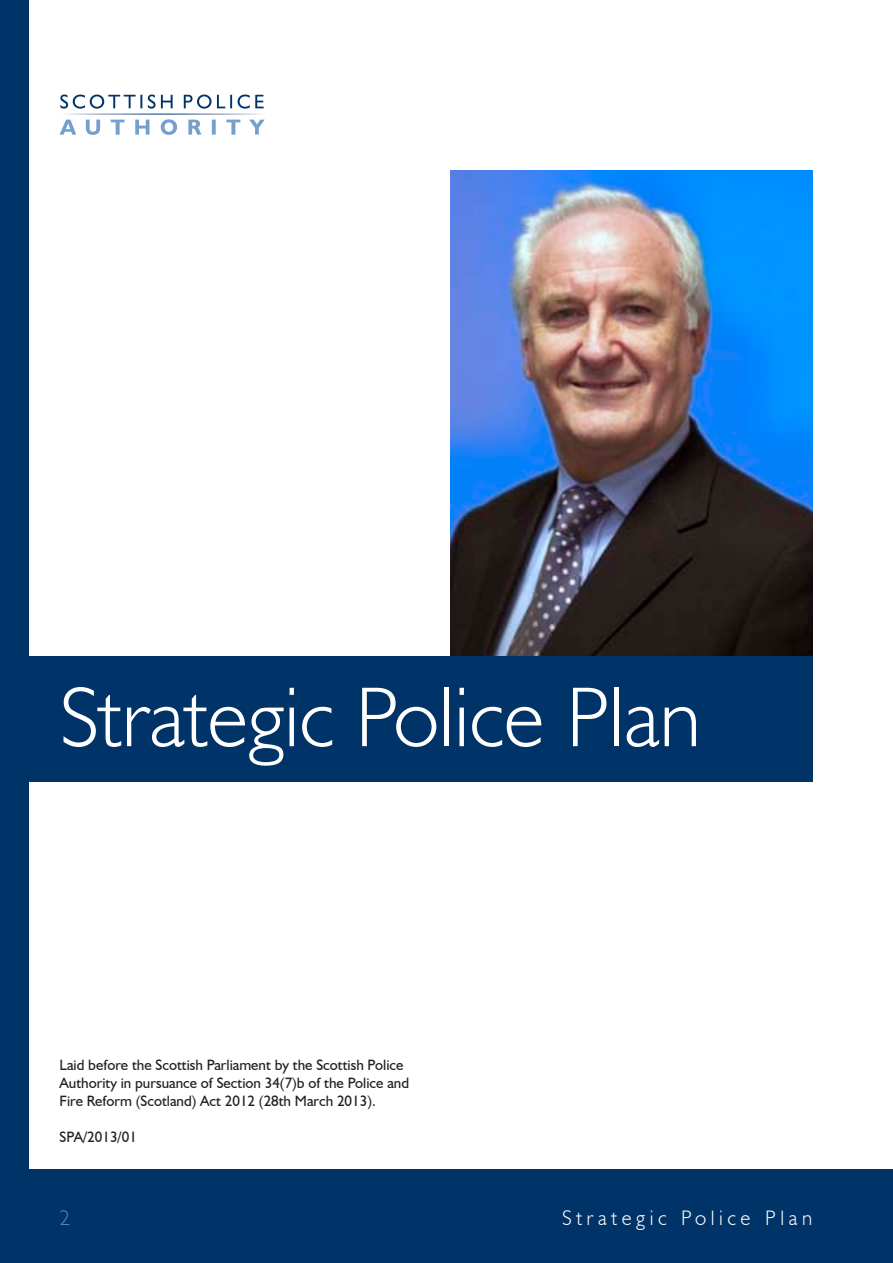
<style>
.page{position:relative;width:893px;height:1263px;background:#fff}
.page>*{position:absolute;margin:0;border:0;box-sizing:border-box;transform-origin:0 0}
.t1{font:300 85.5px "Humanist 521 BT";color:#fff}
.t2{font:300 21px "Humanist 521 BT";letter-spacing:.22em;color:#fff}
.t3{font:300 21px "Humanist 521 BT";color:#4a89be}
.Body{font:15px/18px "Humanist 521 BT";color:#231f20}
</style>
<div class="page">
<div style="left:0;top:1170px;width:893px;height:93px;background:#003367"></div>
<div style="left:0;top:0;width:29px;height:1182px;background:#003367"></div>
<svg style="left:60px;top:119px;width:205px;height:16px"></svg>
<svg style="left:60px;top:94px;width:204px;height:15px"></svg>
<img style="left:451px;top:170px;width:361px;height:486px">
<div style="left:0;top:656px;width:812px;height:126px;background:#003367"></div>
<p class="t1" style="left:60px;top:664px;width:643px">Strategic Police Plan</p>
<p class="Body" style="left:60px;top:1056px;width:351px">Laid before the Scottish Parliament by the Scottish Police<br>Authority in pursuance of Section 34(7)b of the Police and<br>Fire Reform (Scotland) Act 2012 (28th March 2013).</p>
<p class="Body" style="left:60px;top:1128px;width:79px">SPA/2013/01</p>
<p class="t3" style="left:60px;top:1205px;width:12px">2</p>
<p class="t2" style="left:562px;top:1205px;width:251px">Strategic Police Plan</p>
</div>
